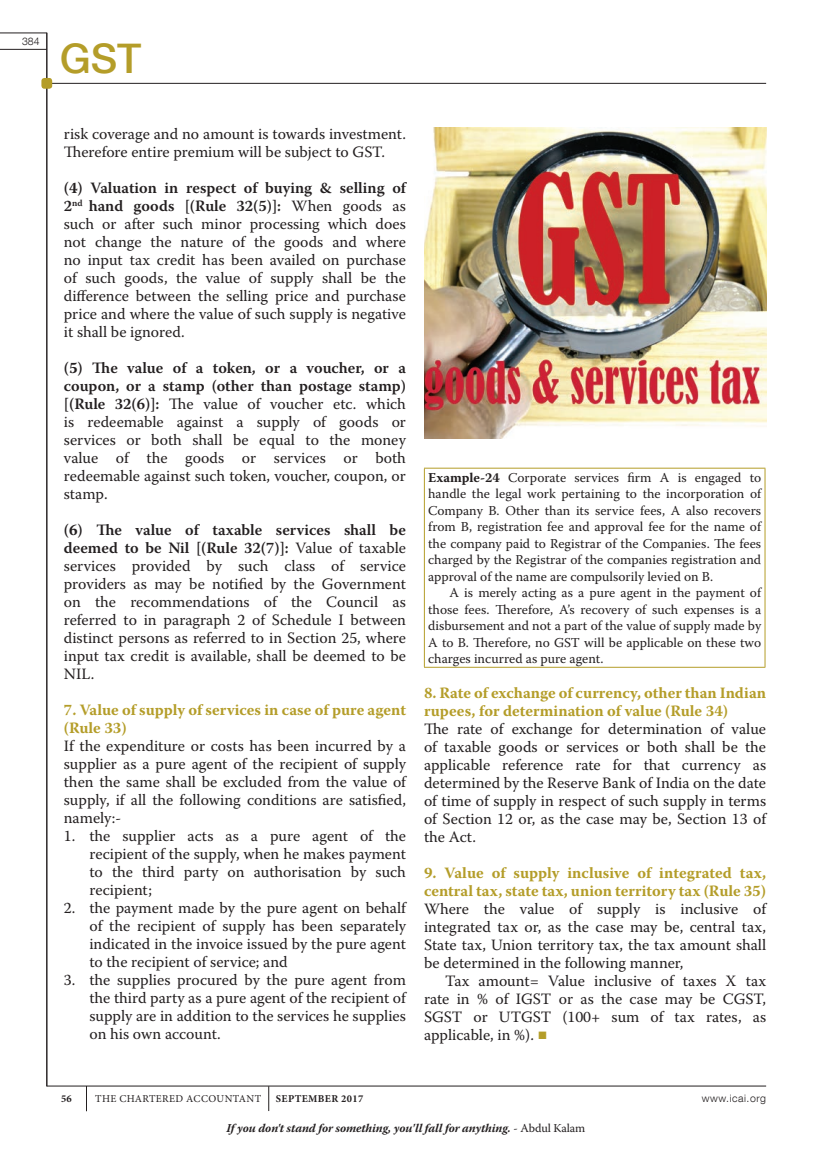
<style>
.page{position:relative;width:830px;height:1161px;background:#fff}
.page>*{position:absolute;margin:0;border:0;box-sizing:border-box;transform-origin:0 0}
.t1{font:500 40.8px "Helvetica Neue LT Com";color:#b49d29}
.t2{font:15.75px/18px "Warnock Pro";color:#231f20;text-align:justify}
.t3{font:700 15.75px/18px "Warnock Pro";color:#b49d29}
.t4{font:13.5px/16.5px "Warnock Pro";color:#231f20;text-align:justify}
.t5{font:italic 700 12px "Warnock Pro";letter-spacing:-.01em;color:#231f20}
.t6{font:10.5px "Minion Pro";letter-spacing:.035em;color:#231f20}
.t7{font:700 10.5px "Minion Pro";letter-spacing:.035em;color:#231f20}
.t8{font:300 10.5px "Helvetica Neue LT Com";letter-spacing:.05em;color:#231f20}
.s1{font-weight:600}
.s2{font-weight:700}
.s3{color:#b49d29}
.s4{font-weight:400;font-style:normal}
</style>
<div class="page">
<hr style="left:47px;top:33px;width:1px;height:1053px;background:#231f20">
<hr style="left:0;top:33px;width:47px;height:1px;background:#231f20">
<hr style="left:0;top:49px;width:47px;height:1px;background:#231f20">
<hr style="left:47px;top:83px;width:718px;height:1px;background:#231f20">
<div style="left:41px;top:78px;width:11px;height:11px;background:#b49d29;border-radius:3px"></div>
<hr style="left:47px;top:1086px;width:718px;height:1px;background:#231f20">
<svg style="left:268px;top:1086px;width:1px;height:25px"></svg>
<svg style="left:86px;top:1087px;width:1px;height:24px"></svg>
<hr style="left:424px;top:468px;width:341px;height:1px;background:#b49d29">
<hr style="left:424px;top:468px;width:1px;height:199px;background:#b49d29">
<hr style="left:764px;top:468px;width:1px;height:199px;background:#b49d29">
<hr style="left:424px;top:667px;width:341px;height:1px;background:#b49d29">
<img style="left:424px;top:128px;width:341px;height:311px">
<p class="t8" style="left:22px;top:35px;width:19px">384</p>
<h1 class="t1" style="left:60px;top:34px;width:83px">GST</h1>
<p class="t2" style="left:64px;top:125px;width:343px">risk coverage and no amount is towards investment.<br>Therefore entire premium will be subject to GST.</p>
<p class="t2" style="left:64px;top:179px;width:343px"><span class="s1">(</span><span class="s2">4</span><span class="s1">) Valuation in respect of buying &amp; selling of 2</span><sup>nd</sup> <span class="s1">hand goods [(Rule 32(5)]:</span> When goods as such or after such minor processing which does not change the nature of the goods and where no input tax credit has been availed on purchase of such goods, the value of supply shall be the difference between the selling price and purchase price and where the value of such supply is negative it shall be ignored.</p>
<p class="t2" style="left:64px;top:359px;width:343px"><span class="s1">(</span><span class="s2">5</span><span class="s1">) The value of a token, or a voucher, or a coupon, or a stamp (other than postage stamp) [(Rule 32(6)]:</span> The value of voucher etc. which is redeemable against a supply of goods or services or both shall be equal to the money value of the goods or services or both redeemable against such token, voucher, coupon, or stamp.</p>
<p class="t2" style="left:64px;top:521px;width:343px"><span class="s1">(</span><span class="s2">6</span><span class="s1">) The value of taxable services shall be deemed to be Nil [(Rule 32(7)]:</span> Value of taxable services provided by such class of service providers as may be notified by the Government on the recommendations of the Council as referred to in paragraph 2 of Schedule I between distinct persons as referred to in Section 25, where input tax credit is available, shall be deemed to be NIL.</p>
<p class="t3" style="left:64px;top:701px;width:343px">7. Value of supply of services in case of pure agent (Rule 33)</p>
<p class="t2" style="left:64px;top:737px;width:343px">If the expenditure or costs has been incurred by a supplier as a pure agent of the recipient of supply then the same shall be excluded from the value of supply, if all the following conditions are satisfied, namely:-</p>
<p class="t2" style="left:89px;top:827px;width:318px;text-indent:-26px">1. the supplier acts as a pure agent of the recipient of the supply, when he makes payment to the third party on authorisation by such recipient;</p>
<p class="t2" style="left:89px;top:899px;width:318px;text-indent:-26px">2. the payment made by the pure agent on behalf of the recipient of supply has been separately indicated in the invoice issued by the pure agent to the recipient of service; and</p>
<p class="t2" style="left:89px;top:971px;width:318px;text-indent:-26px">3. the supplies procured by the pure agent from the third party as a pure agent of the recipient of supply are in addition to the services he supplies on his own account.</p>
<p class="t4" style="left:428px;top:469px;width:334px"><span class="s2">Example-24</span> Corporate services firm A is engaged to handle the legal work pertaining to the incorporation of Company B. Other than its service fees, A also recovers from B, registration fee and approval fee for the name of the company paid to Registrar of the Companies. The fees charged by the Registrar of the companies registration and approval of the name are compulsorily levied on B.</p>
<p class="t4" style="left:428px;top:584px;width:334px;text-indent:21px">A is merely acting as a pure agent in the payment of those fees. Therefore, A’s recovery of such expenses is a disbursement and not a part of the value of supply made by A to B. Therefore, no GST will be applicable on these two charges incurred as pure agent.</p>
<p class="t3" style="left:424px;top:683px;width:343px">8. Rate of exchange of currency, other than Indian rupees, for determination of value (Rule 34)</p>
<p class="t2" style="left:424px;top:719px;width:343px">The rate of exchange for determination of value of taxable goods or services or both shall be the applicable reference rate for that currency as determined by the Reserve Bank of India on the date of time of supply in respect of such supply in terms of Section 12 or, as the case may be, Section 13 of the Act.</p>
<p class="t3" style="left:424px;top:863px;width:343px">9. Value of supply inclusive of integrated tax, central tax, state tax, union territory tax (Rule 35)</p>
<p class="t2" style="left:424px;top:899px;width:343px">Where the value of supply is inclusive of integrated tax or, as the case may be, central tax, State tax, Union territory tax, the tax amount shall be determined in the following manner,</p>
<p class="t2" style="left:424px;top:971px;width:343px;text-indent:21px">Tax amount= Value inclusive of taxes X tax rate in % of IGST or as the case may be CGST, SGST or UTGST (100+ sum of tax rates, as applicable, in %). <span class="s3">■</span></p>
<p class="t7" style="left:61px;top:1091px;width:12px">56</p>
<p class="t6" style="left:95px;top:1092px;width:167px">THE CHARTERED ACCOUNTANT</p>
<p class="t7" style="left:276px;top:1091px;width:89px">SEPTEMBER 2017</p>
<p class="t8" style="left:701px;top:1092px;width:66px">www.icai.org</p>
<p class="t5" style="left:226px;top:1120px;width:360px">If you don't stand for something, you'll fall for anything. <span class="s4">- Abdul Kalam</span></p>
</div>
